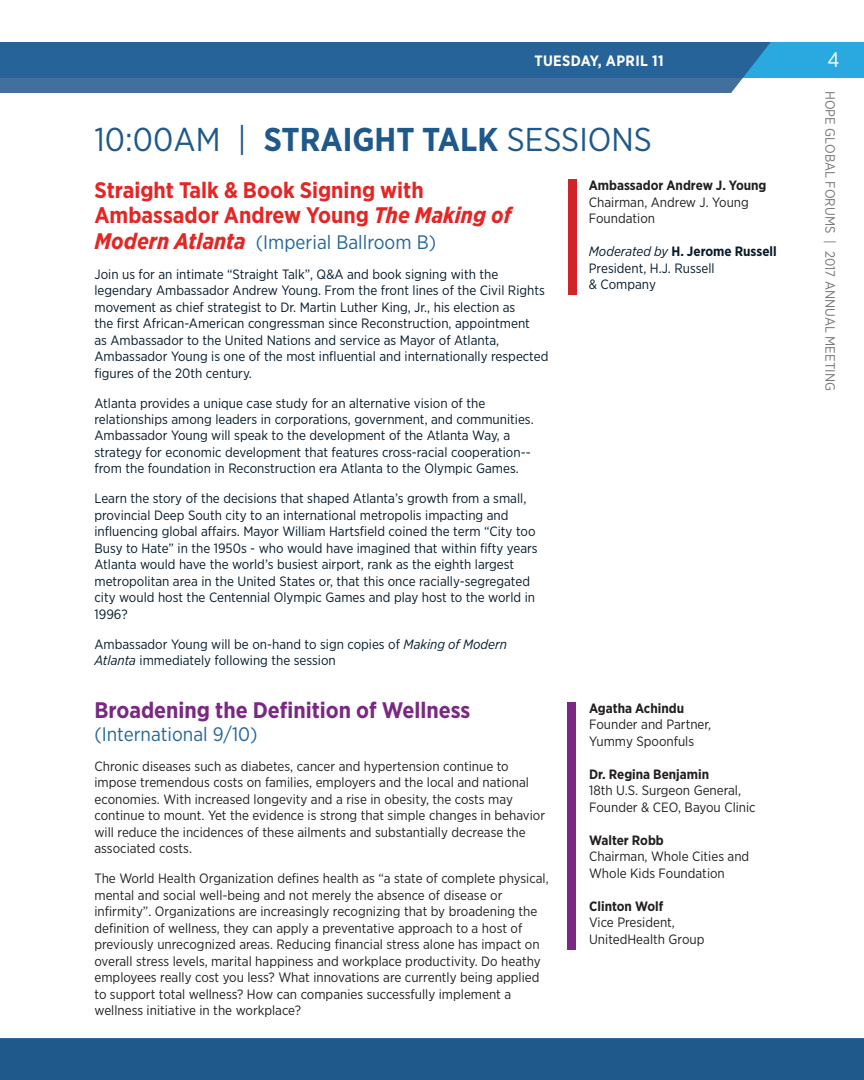
<style>
.page{position:relative;width:864px;height:1080px;background:#fff}
.page>*{position:absolute;margin:0;border:0;box-sizing:border-box;transform-origin:0 0}
.t1{font:33px "Gotham Narrow";color:#1f588b}
.t2{font:700 22.5px/25.5px "Gotham Narrow";color:#e42625}
.t3{font:700 22.5px "Gotham Narrow";color:#7a2982}
.t4{font:21px "Gotham Narrow";color:#fff}
.t5{font:19.5px "Gotham Narrow";color:#25669b}
.t6{font:700 15px "Gotham Narrow";letter-spacing:.025em;color:#fff}
.t7{font:13.5px/16.5px "Gotham Narrow";color:#061b2c}
.t8{font:13.5px/16.5px "Gotham Narrow";color:#231f20}
.t9{font:700 13.5px "Gotham Narrow";color:#231f20}
.t10{font:13.5px "Gotham Narrow";color:#757679}
.s1{font-weight:700}
.s2{font-style:italic}
.s3{font-weight:700;font-style:italic;font-size:22.5px;color:#e42625}
</style>
<div class="page">
<div style="left:0;top:1038px;width:864px;height:42px;background:#1f588b"></div>
<div style="left:0;top:42px;width:864px;height:36px;background:#2aa9e0"></div>
<svg style="left:0;top:42px;width:771px;height:51px;fill:#266399"></svg>
<div style="left:567px;top:702px;width:9px;height:247px;background:#7a2982"></div>
<div style="left:568px;top:180px;width:8px;height:115px;background:#d1232a"></div>
<p class="t6" style="left:534px;top:51px;width:131px">TUESDAY, APRIL 11</p>
<h3 class="t4" style="left:828px;top:47px;width:14px">4</h3>
<h1 class="t1" style="left:94px;top:119px;width:559px">10:00AM | <span class="s1">STRAIGHT TALK</span> SESSIONS</h1>
<h2 class="t2" style="left:94px;top:177px;width:419px">Straight Talk &amp; Book Signing with<br>Ambassador Andrew Young <span class="s2">The Making of</span></h2>
<h3 class="t5" style="left:94px;top:230px;width:343px"><span class="s3">Modern Atlanta</span> (Imperial Ballroom B)</h3>
<p class="t7" style="left:94px;top:265px;width:455px">Join us for an intimate “Straight Talk”, Q&amp;A and book signing with the legendary Ambassador Andrew Young. From the front lines of the Civil Rights movement as chief strategist to Dr. Martin Luther King, Jr., his election as<br>the first African-American congressman since Reconstruction, appointment<br>as Ambassador to the United Nations and service as Mayor of Atlanta, Ambassador Young is one of the most influential and internationally respected figures of the 20th century.</p>
<p class="t7" style="left:94px;top:394px;width:441px">Atlanta provides a unique case study for an alternative vision of the relationships among leaders in corporations, government, and communities.<br>Ambassador Young will speak to the development of the Atlanta Way, a strategy for economic development that features cross-racial cooperation-- from the foundation in Reconstruction era Atlanta to the Olympic Games.</p>
<p class="t7" style="left:94px;top:490px;width:445px">Learn the story of the decisions that shaped Atlanta’s growth from a small, provincial Deep South city to an international metropolis impacting and influencing global affairs. Mayor William Hartsfield coined the term “City too Busy to Hate” in the 1950s - who would have imagined that within fifty years Atlanta would have the world’s busiest airport, rank as the eighth largest metropolitan area in the United States or, that this once racially-segregated city would host the Centennial Olympic Games and play host to the world in 1996?</p>
<p class="t7" style="left:94px;top:636px;width:414px">Ambassador Young will be on-hand to sign copies of <span class="s2">Making of Modern<br>Atlanta</span> immediately following the session</p>
<h2 class="t3" style="left:94px;top:696px;width:377px">Broadening the Definition of Wellness</h2>
<h3 class="t5" style="left:94px;top:722px;width:165px">(International 9/10)</h3>
<p class="t8" style="left:94px;top:757px;width:452px">Chronic diseases such as diabetes, cancer and hypertension continue to impose tremendous costs on families, employers and the local and national economies. With increased longevity and a rise in obesity, the costs may continue to mount. Yet the evidence is strong that simple changes in behavior will reduce the incidences of these ailments and substantially decrease the associated costs.</p>
<p class="t8" style="left:94px;top:870px;width:456px">The World Health Organization defines health as “a state of complete physical, mental and social well-being and not merely the absence of disease or infirmity”. Organizations are increasingly recognizing that by broadening the definition of wellness, they can apply a preventative approach to a host of previously unrecognized areas. Reducing financial stress alone has impact on overall stress levels, marital happiness and workplace productivity. Do heathy employees really cost you less? What innovations are currently being applied to support total wellness? How can companies successfully implement a wellness initiative in the workplace?</p>
<p class="t9" style="left:589px;top:177px;width:179px">Ambassador Andrew J. Young</p>
<p class="t8" style="left:589px;top:194px;width:162px">Chairman, Andrew J. Young<br>Foundation</p>
<p class="t7" style="left:589px;top:243px;width:189px"><span class="s2">Moderated by</span> <span class="s1">H. Jerome Russell<br></span>President, H.J. Russell<br>&amp; Company</p>
<p class="t9" style="left:589px;top:699px;width:97px">Agatha Achindu</p>
<p class="t8" style="left:589px;top:716px;width:124px">Founder and Partner,<br>Yummy Spoonfuls</p>
<p class="t9" style="left:589px;top:765px;width:122px">Dr. Regina Benjamin</p>
<p class="t8" style="left:589px;top:782px;width:168px">18th U.S. Surgeon General,<br>Founder &amp; CEO, Bayou Clinic</p>
<p class="t9" style="left:589px;top:831px;width:76px">Walter Robb</p>
<p class="t8" style="left:589px;top:848px;width:162px">Chairman, Whole Cities and<br>Whole Kids Foundation</p>
<p class="t9" style="left:589px;top:897px;width:76px">Clinton Wolf</p>
<p class="t8" style="left:589px;top:914px;width:117px">Vice President,<br>UnitedHealth Group</p>
<p class="t10" style="left:839px;top:91px;width:301px;rotate:90deg">HOPE GLOBAL FORUMS | 2017 ANNUAL MEETING</p>
</div>
